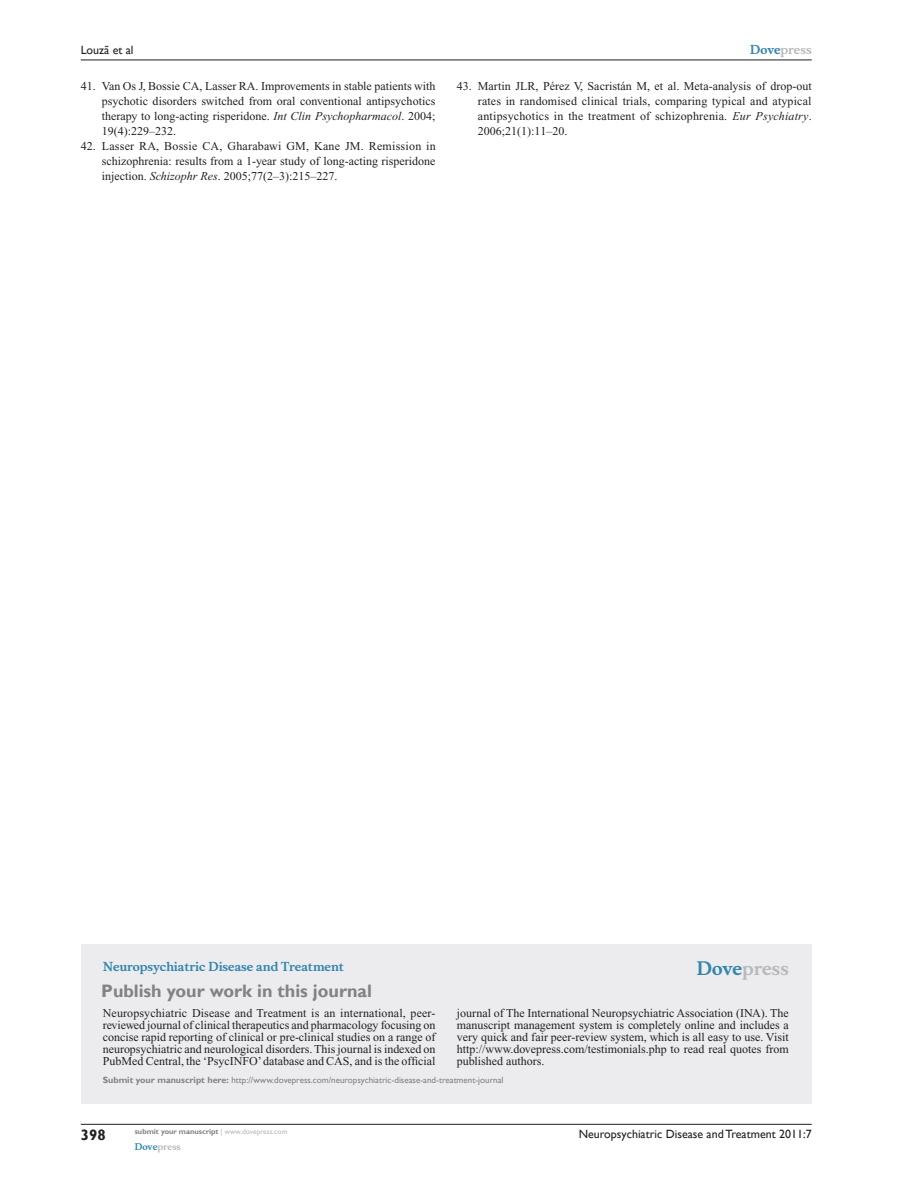
<style>
.page{position:relative;width:918px;height:1188px;background:#fff}
.page>*{position:absolute;margin:0;border:0;box-sizing:border-box;transform-origin:0 0}
.t1{font:700 18px "Gill Sans";color:#808285}
.t2{font:700 18px "Musee";color:#b8b9bc}
.t3{font:700 15px "Gill Sans";color:#231f20}
.t4{font:12px/12px "Times New Roman";color:#231f20;text-align:justify}
.t5{font:12px "Gill Sans";color:#231f20}
.t6{font:700 12px "Musee";color:#3485ae}
.t7{font:700 12px "Musee";color:#b8b9bc}
.t8{font:9px "Gill Sans";color:#808285}
.t9{font:700 9px "Musee";color:#b8b9bc}
.t10{font:700 7.5px "Gill Sans";color:#808285}
.s1{font-style:italic}
.s2{color:#3485ae}
.s3{font-weight:700}
.s4{font-weight:400;color:#b8b9bc}
</style>
<div class="page">
<div style="left:81px;top:944px;width:731px;height:159px;background:#ececee"></div>
<hr style="left:81px;top:1124px;width:731px;height:1px;background:#231f20">
<hr style="left:81px;top:60px;width:731px;height:1px;background:#231f20">
<p class="t5" style="left:81px;top:43px;width:54px">Louzã et al</p>
<p class="t4" style="left:102px;top:79px;width:335px;line-height:15px;text-indent:-21px">41. Van Os J, Bossie CA, Lasser RA. Improvements in stable patients with psychotic disorders switched from oral conventional antipsychotics therapy to long-acting risperidone. <span class="s1">Int Clin Psychopharmacol</span>. 2004; 19(4):229–232.</p>
<p class="t4" style="left:102px;top:139px;width:336px;line-height:15px;text-indent:-21px">42. Lasser RA, Bossie CA, Gharabawi GM, Kane JM. Remission in schizophrenia: results from a 1-year study of long-acting risperidone injection. <span class="s1">Schizophr Res</span>. 2005;77(2–3):215–227.</p>
<p class="t7" style="left:750px;top:43px;width:63px"><span class="s2">Dove</span>press</p>
<p class="t4" style="left:478px;top:79px;width:335px;line-height:15px;text-indent:-21px">43. Martin JLR, Pérez V, Sacristán M, et al. Meta-analysis of drop-out rates in randomised clinical trials, comparing typical and atypical antipsychotics in the treatment of schizophrenia. <span class="s1">Eur Psychiatry</span>.<br>2006;21(1):11–20.</p>
<p class="t6" style="left:103px;top:959px;width:243px">Neuropsychiatric Disease and Treatment</p>
<h1 class="t1" style="left:101px;top:980px;width:272px">Publish your work in this journal</h1>
<h1 class="t2" style="left:697px;top:958px;width:94px"><span class="s2">Dove</span>press</h1>
<p class="t4" style="left:103px;top:1007px;width:334px">Neuropsychiatric Disease and Treatment is an international, peer&shy;reviewed journal of clinical therapeutics and pharmacology focusing on concise rapid reporting of clinical or pre-clinical studies on a range of neuropsychiatric and neurological disorders. This journal is indexed on PubMed Central, the ‘PsycINFO’ database and CAS, and is the official</p>
<p class="t4" style="left:457px;top:1007px;width:333px">journal of The International Neuropsychiatric Association (INA). The manuscript management system is completely online and includes a very quick and fair peer-review system, which is all easy to use. Visit http://www.dovepress.com/testimonials.php to read real quotes from published authors.</p>
<p class="t8" style="left:103px;top:1075px;width:402px"><span class="s3">Submit your manuscript here:</span> http://www.dovepress.com/neuropsychiatric-disease-and-treatment-journal</p>
<p class="t3" style="left:81px;top:1126px;width:26px">398</p>
<p class="t10" style="left:135px;top:1127px;width:154px">submit your manuscript <span class="s4">| www.dovepress.com</span></p>
<p class="t9" style="left:135px;top:1141px;width:48px"><span class="s2">Dove</span>press</p>
<p class="t5" style="left:579px;top:1127px;width:235px">Neuropsychiatric Disease and Treatment 2011:7</p>
</div>
